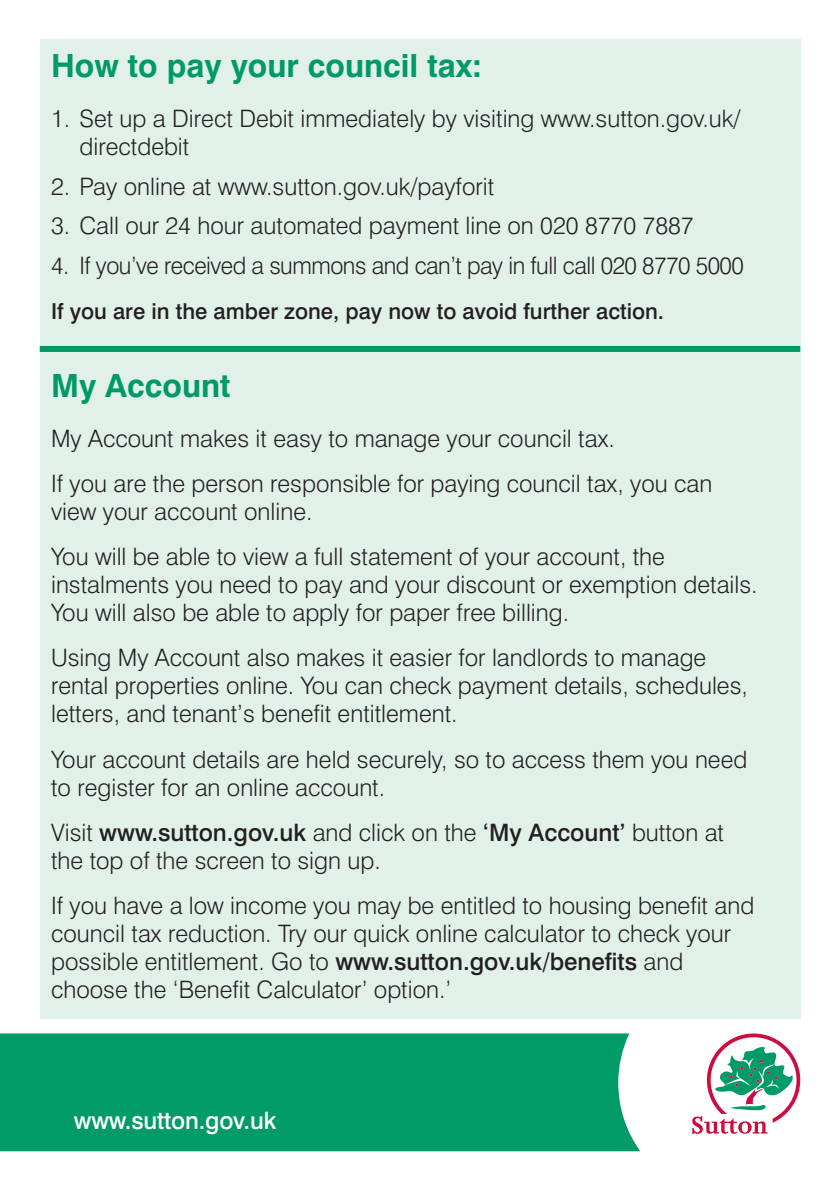
<style>
.page{position:relative;width:840px;height:1191px;background:#fff}
.page>*{position:absolute;margin:0;border:0;box-sizing:border-box;transform-origin:0 0}
.t1{font:700 32px "Swiss 721 BT";color:#009a67}
.t2{font:300 24px/28px "Swiss 721 BT";color:#231f20}
.t3{font:300 24px "Swiss 721 BT";letter-spacing:-.02em;color:#231f20}
.t4{font:500 24px "Swiss 721 BT";letter-spacing:-.005em;color:#fff}
.t5{font:500 22px "Swiss 721 BT";color:#231f20}
.s1{font-weight:500}
</style>
<div class="page">
<div style="left:40px;top:40px;width:759px;height:979px;background:#e1f1ea"></div>
<svg style="left:692px;top:1033px;width:107px;height:101px"></svg>
<div style="left:0;top:1033px;width:640px;height:118px;background:#009b67"></div>
<div style="left:40px;top:346px;width:759px;height:6px;background:#009a67"></div>
<h1 class="t1" style="left:51px;top:46px;width:432px">How to pay your council tax:</h1>
<p class="t2" style="left:79px;top:105px;width:662px;text-indent:-28px">1. Set up a Direct Debit immediately by visiting www.sutton.gov.uk/ directdebit</p>
<p class="t2" style="left:51px;top:172px;width:444px">2. Pay online at www.sutton.gov.uk/payforit</p>
<p class="t2" style="left:51px;top:211px;width:643px">3. Call our 24 hour automated payment line on 020 8770 7887</p>
<p class="t3" style="left:51px;top:250px;width:694px">4. If you’ve received a summons and can’t pay in full call 020 8770 5000</p>
<p class="t5" style="left:51px;top:297px;width:614px">If you are in the amber zone, pay now to avoid further action.</p>
<h1 class="t1" style="left:51px;top:366px;width:181px">My Account</h1>
<p class="t2" style="left:51px;top:416px;width:662px;line-height:45px">My Account makes it easy to manage your council tax.<br>If you are the person responsible for paying council tax, you can</p>
<p class="t2" style="left:51px;top:489px;width:615px;line-height:45px">view your account online.<br>You will be able to view a full statement of your account, the</p>
<p class="t2" style="left:51px;top:570px;width:707px">instalments you need to pay and your discount or exemption details.<br>You will also be able to apply for paper free billing.</p>
<p class="t2" style="left:51px;top:643px;width:698px">Using My Account also makes it easier for landlords to manage rental properties online. You can check payment details, schedules, letters, and tenant’s benefit entitlement.</p>
<p class="t2" style="left:51px;top:744px;width:697px">Your account details are held securely, so to access them you need to register for an online account.</p>
<p class="t2" style="left:51px;top:817px;width:674px">Visit <span class="s1">www.sutton.gov.uk</span> and click on the <span class="s1">‘My Account’</span> button at the top of the screen to sign up.</p>
<p class="t2" style="left:51px;top:890px;width:704px">If you have a low income you may be entitled to housing benefit and council tax reduction. Try our quick online calculator to check your possible entitlement. Go to <span class="s1">www.sutton.gov.uk/benefits</span> and choose the ‘Benefit Calculator’ option.’</p>
<p class="t4" style="left:74px;top:1105px;width:204px">www.sutton.gov.uk</p>
</div>
